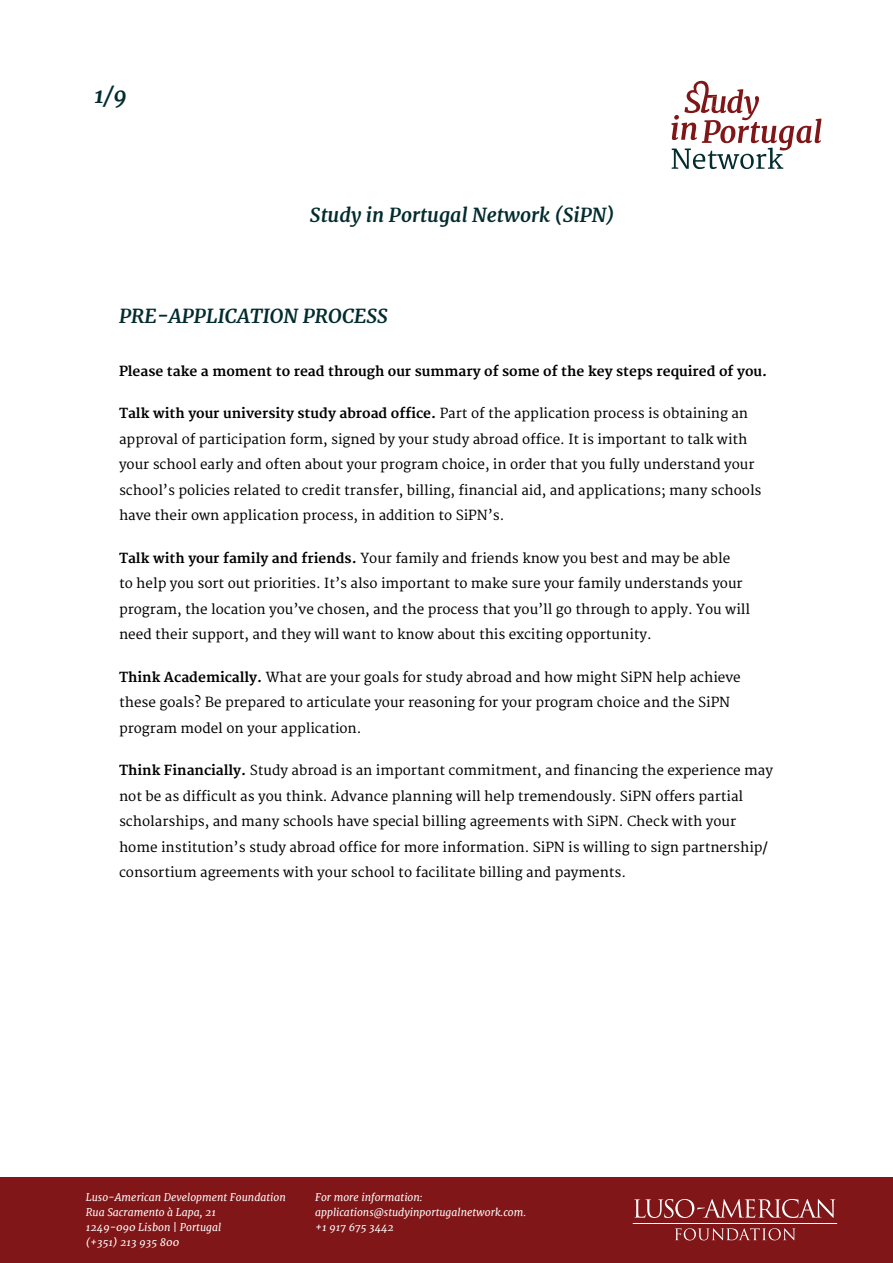
<style>
.page{position:relative;width:893px;height:1263px;background:#fff}
.page>*{position:absolute;margin:0;border:0;box-sizing:border-box;transform-origin:0 0}
.t1{font:italic 700 22.5px "Merriweather";color:#032c2f}
.t2{font:italic 700 19.5px "Merriweather";color:#032c2f}
.t3{font:13.5px/25.5px "Merriweather";color:#000}
.t4{font:700 13.5px "Merriweather";color:#000}
.t5{font:italic 10.5px/15px "Merriweather";color:#fff}
.s1{font-weight:700}
</style>
<div class="page">
<svg style="left:671px;top:81px;width:150px;height:88px"></svg>
<div style="left:0;top:1178px;width:893px;height:85px;background:#801618"></div>
<hr style="left:633px;top:1223px;width:204px;height:1px;background:#fff">
<svg style="left:634px;top:1199px;width:201px;height:19px"></svg>
<svg style="left:675px;top:1228px;width:120px;height:12px"></svg>
<h1 class="t1" style="left:94px;top:81px;width:35px">1/9</h1>
<h2 class="t2" style="left:310px;top:203px;width:306px">Study in Portugal Network (SiPN)</h2>
<h2 class="t2" style="left:119px;top:304px;width:270px">PRE-APPLICATION PROCESS</h2>
<p class="t4" style="left:119px;top:363px;width:650px">Please take a moment to read through our summary of some of the key steps required of you.</p>
<p class="t3" style="left:119px;top:401px;width:644px"><span class="s1">Talk with your university study abroad office.</span> Part of the application process is obtaining an approval of participation form, signed by your study abroad office. It is important to talk with your school early and often about your program choice, in order that you fully understand your school’s policies related to credit transfer, billing, financial aid, and applications; many schools have their own application process, in addition to SiPN’s.</p>
<p class="t3" style="left:119px;top:546px;width:632px"><span class="s1">Talk with your family and friends.</span> Your family and friends know you best and may be able<br>to help you sort out priorities. It’s also important to make sure your family understands your program, the location you’ve chosen, and the process that you’ll go through to apply. You will need their support, and they will want to know about this exciting opportunity.</p>
<p class="t3" style="left:119px;top:665px;width:623px"><span class="s1">Think Academically.</span> What are your goals for study abroad and how might SiPN help achieve these goals? Be prepared to articulate your reasoning for your program choice and the SiPN program model on your application.</p>
<p class="t3" style="left:119px;top:758px;width:655px"><span class="s1">Think Financially.</span> Study abroad is an important commitment, and financing the experience may not be as difficult as you think. Advance planning will help tremendously. SiPN offers partial scholarships, and many schools have special billing agreements with SiPN. Check with your home institution’s study abroad office for more information. SiPN is willing to sign partnership/ consortium agreements with your school to facilitate billing and payments.</p>
<p class="t5" style="left:86px;top:1190px;width:202px">Luso-American Development Foundation<br>Rua Sacramento à Lapa, 21<br>1249-090 Lisbon | Portugal<br>(+351) 213 935 800</p>
<p class="t5" style="left:315px;top:1190px;width:212px">For more information: applications@studyinportugalnetwork.com. +1 917 675 3442</p>
</div>
